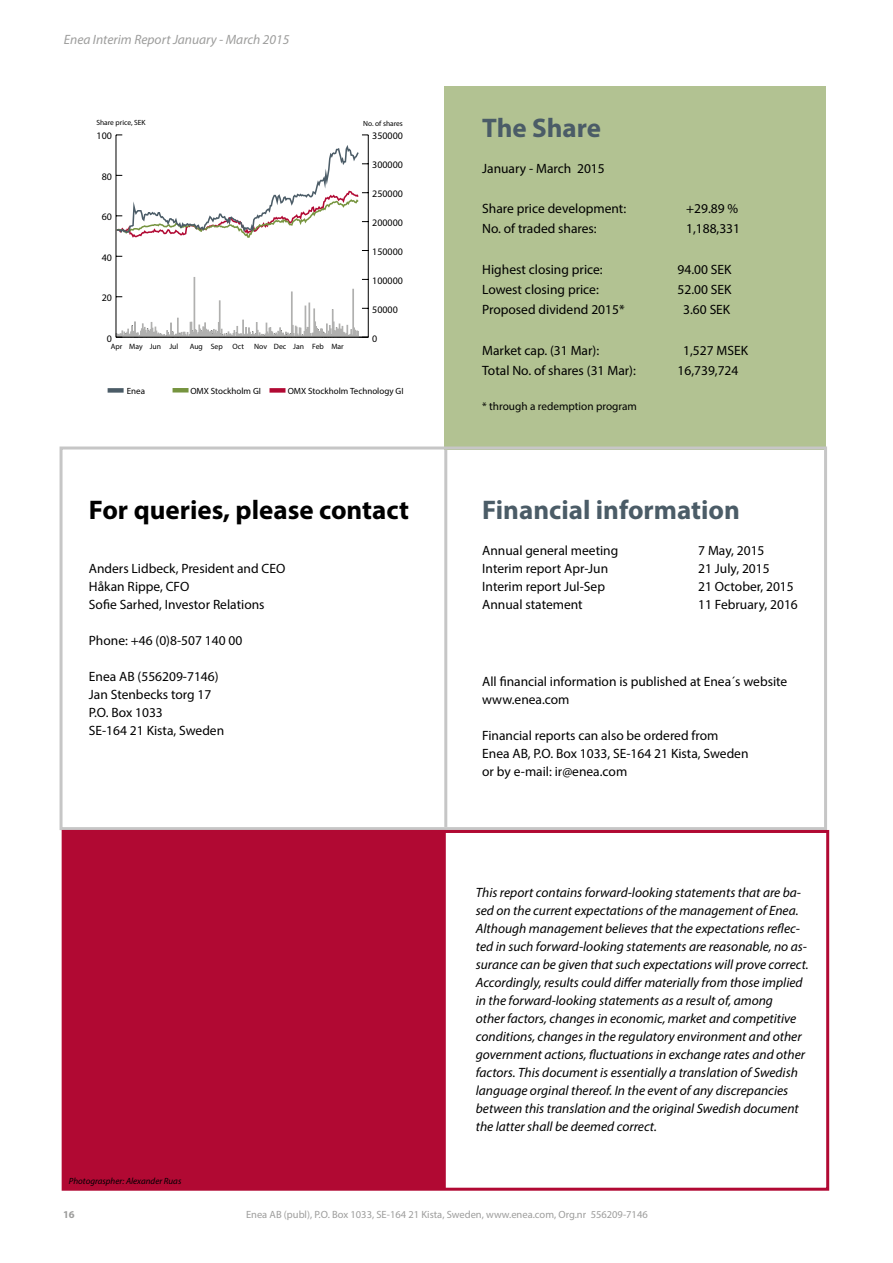
<style>
.page{position:relative;width:893px;height:1263px;background:#fff}
.page>*{position:absolute;margin:0;border:0;box-sizing:border-box;transform-origin:0 0}
.t1{font:700 27px "Myriad Pro";color:#4b5c67}
.t2{font:700 27px "Myriad Pro";color:#000}
.t3{font:italic 13.5px/18px "Myriad Pro";color:#000}
.t4{font:13.5px/18px "Myriad Pro";color:#000}
.t5{font:italic 13.5px "Myriad Pro";color:#9d9d9c}
.t6{font:11.25px "Myriad Pro";color:#000}
.t7{font:10.5px "Myriad Pro";color:#9d9d9c}
.t8{font:700 10.5px "Myriad Pro";color:#9d9d9c}
.t9{font:10.05px "Myriad Pro";color:#000}
.t10{font:9px "Myriad Pro";color:#000}
.t11{font:italic 9px "Myriad Pro";color:#000}
.t12{font:7.65px "Myriad Pro";color:#000}
.t13{font:7.5px "Myriad Pro";color:#000}
</style>
<div class="page">
<div style="left:444px;top:87px;width:382px;height:363px;background:#b2c292"></div>
<div style="left:60px;top:446px;width:767px;height:384px;border:3px solid #c6c6c6"></div>
<div style="left:62px;top:830px;width:384px;height:360px;background:#b10933"></div>
<hr style="left:444px;top:450px;width:3px;height:377px;background:#c6c6c6">
<hr style="left:368px;top:135px;width:1px;height:202px;background:#000">
<div style="left:194px;top:277px;width:1px;height:61px;border:1px solid #b0b0af"></div>
<div style="left:219px;top:300px;width:1px;height:38px;border:1px solid #b0b0af"></div>
<div style="left:291px;top:292px;width:2px;height:46px;border:1px solid #b0b0af"></div>
<div style="left:305px;top:306px;width:1px;height:32px;border:1px solid #b0b0af"></div>
<div style="left:309px;top:303px;width:1px;height:35px;border:1px solid #b0b0af"></div>
<div style="left:352px;top:289px;width:2px;height:49px;border:1px solid #b0b0af"></div>
<hr style="left:116px;top:135px;width:1px;height:202px;background:#000">
<svg style="left:116px;top:308px;width:252px;height:30px"></svg>
<svg style="left:116px;top:145px;width:252px;height:93px"></svg>
<div style="left:108px;top:388px;width:16px;height:5px;background:#4b5c67"></div>
<hr style="left:173px;top:388px;width:16px;height:4px;background:#76943f">
<div style="left:269px;top:388px;width:16px;height:5px;background:#b10933"></div>
<p class="t5" style="left:64px;top:31px;width:227px">Enea Interim Report January - March 2015</p>
<p class="t13" style="left:96px;top:118px;width:51px">Share price, SEK</p>
<p class="t13" style="left:363px;top:119px;width:41px">No. of shares</p>
<p class="t9" style="left:97px;top:130px;width:17px">100</p>
<p class="t9" style="left:102px;top:170px;width:12px">80</p>
<p class="t9" style="left:102px;top:211px;width:12px">60</p>
<p class="t9" style="left:102px;top:251px;width:12px">40</p>
<p class="t9" style="left:102px;top:292px;width:12px">20</p>
<p class="t9" style="left:107px;top:332px;width:7px">0</p>
<p class="t9" style="left:372px;top:130px;width:32px">350000</p>
<p class="t9" style="left:372px;top:159px;width:32px">300000</p>
<p class="t9" style="left:372px;top:188px;width:32px">250000</p>
<p class="t9" style="left:372px;top:216px;width:32px">200000</p>
<p class="t9" style="left:372px;top:245px;width:32px">150000</p>
<p class="t9" style="left:372px;top:274px;width:32px">100000</p>
<p class="t9" style="left:372px;top:303px;width:27px">50000</p>
<p class="t9" style="left:372px;top:332px;width:7px">0</p>
<p class="t12" style="left:111px;top:342px;width:69px">Apr May Jun Jul</p>
<p class="t12" style="left:190px;top:342px;width:35px">Aug Sep</p>
<p class="t12" style="left:232px;top:342px;width:13px">Oct</p>
<p class="t12" style="left:254px;top:342px;width:91px">Nov Dec Jan Feb Mar</p>
<p class="t10" style="left:127px;top:385px;width:20px">Enea</p>
<p class="t10" style="left:190px;top:385px;width:72px">OMX Stockholm GI</p>
<p class="t10" style="left:288px;top:385px;width:117px">OMX Stockholm Technology GI</p>
<h1 class="t1" style="left:482px;top:111px;width:120px">The Share</h1>
<p class="t4" style="left:482px;top:160px;width:124px">January - March 2015</p>
<p class="t4" style="left:482px;top:199px;width:145px">Share price development:</p>
<p class="t4" style="left:686px;top:199px;width:54px">+29.89 %</p>
<p class="t4" style="left:482px;top:219px;width:116px">No. of traded shares:</p>
<p class="t4" style="left:686px;top:219px;width:56px">1,188,331</p>
<p class="t4" style="left:482px;top:260px;width:122px">Highest closing price:</p>
<p class="t4" style="left:677px;top:260px;width:55px">94.00 SEK</p>
<p class="t4" style="left:482px;top:280px;width:118px">Lowest closing price:</p>
<p class="t4" style="left:677px;top:280px;width:55px">52.00 SEK</p>
<p class="t4" style="left:482px;top:301px;width:144px">Proposed dividend 2015*</p>
<p class="t4" style="left:683px;top:301px;width:49px">3.60 SEK</p>
<p class="t4" style="left:482px;top:341px;width:118px">Market cap. (31 Mar):</p>
<p class="t4" style="left:683px;top:341px;width:66px">1,527 MSEK</p>
<p class="t4" style="left:482px;top:362px;width:155px">Total No. of shares (31 Mar):</p>
<p class="t4" style="left:677px;top:362px;width:62px">16,739,724</p>
<p class="t6" style="left:482px;top:400px;width:156px">* through a redemption program</p>
<h1 class="t1" style="left:482px;top:492px;width:259px">Financial information</h1>
<p class="t4" style="left:482px;top:541px;width:138px">Annual general meeting</p>
<p class="t4" style="left:698px;top:541px;width:68px">7 May, 2015</p>
<p class="t4" style="left:482px;top:559px;width:127px">Interim report Apr-Jun</p>
<p class="t4" style="left:698px;top:559px;width:73px">21 July, 2015</p>
<p class="t4" style="left:482px;top:577px;width:124px">Interim report Jul-Sep</p>
<p class="t4" style="left:698px;top:577px;width:97px">21 October, 2015</p>
<p class="t4" style="left:482px;top:595px;width:102px">Annual statement</p>
<p class="t4" style="left:698px;top:595px;width:101px">11 February, 2016</p>
<h1 class="t2" style="left:89px;top:492px;width:322px">For queries, please contact</h1>
<p class="t4" style="left:89px;top:559px;width:198px">Anders Lidbeck, President and CEO<br>Håkan Rippe, CFO<br>Sofie Sarhed, Investor Relations</p>
<p class="t4" style="left:89px;top:631px;width:155px">Phone: +46 (0)8-507 140 00</p>
<p class="t4" style="left:89px;top:667px;width:137px">Enea AB (556209-7146)<br>Jan Stenbecks torg 17<br>P.O. Box 1033<br>SE-164 21 Kista, Sweden</p>
<p class="t4" style="left:482px;top:672px;width:307px">All financial information is published at Enea´s website www.enea.com</p>
<p class="t4" style="left:482px;top:726px;width:268px">Financial reports can also be ordered from<br>Enea AB, P.O. Box 1033, SE-164 21 Kista, Sweden or by e-mail: ir@enea.com</p>
<p class="t11" style="left:69px;top:1175px;width:114px">Photograspher: Alexander Ruas</p>
<p class="t3" style="left:476px;top:883px;width:334px">This report contains forward-looking statements that are ba&shy;sed on the current expectations of the management of Enea.<br>Although management believes that the expectations reflec&shy;ted in such forward-looking statements are reasonable, no as&shy;surance can be given that such expectations will prove correct.<br>Accordingly, results could differ materially from those implied in the forward-looking statements as a result of, among<br>other factors, changes in economic, market and competitive conditions, changes in the regulatory environment and other government actions, fluctuations in exchange rates and other factors. This document is essentially a translation of Swedish language orginal thereof. In the event of any discrepancies between this translation and the original Swedish document the latter shall be deemed correct.</p>
<p class="t8" style="left:63px;top:1207px;width:13px">16</p>
<p class="t7" style="left:246px;top:1208px;width:403px">Enea AB (publ), P.O. Box 1033, SE-164 21 Kista, Sweden, www.enea.com, Org.nr 556209-7146</p>
</div>
